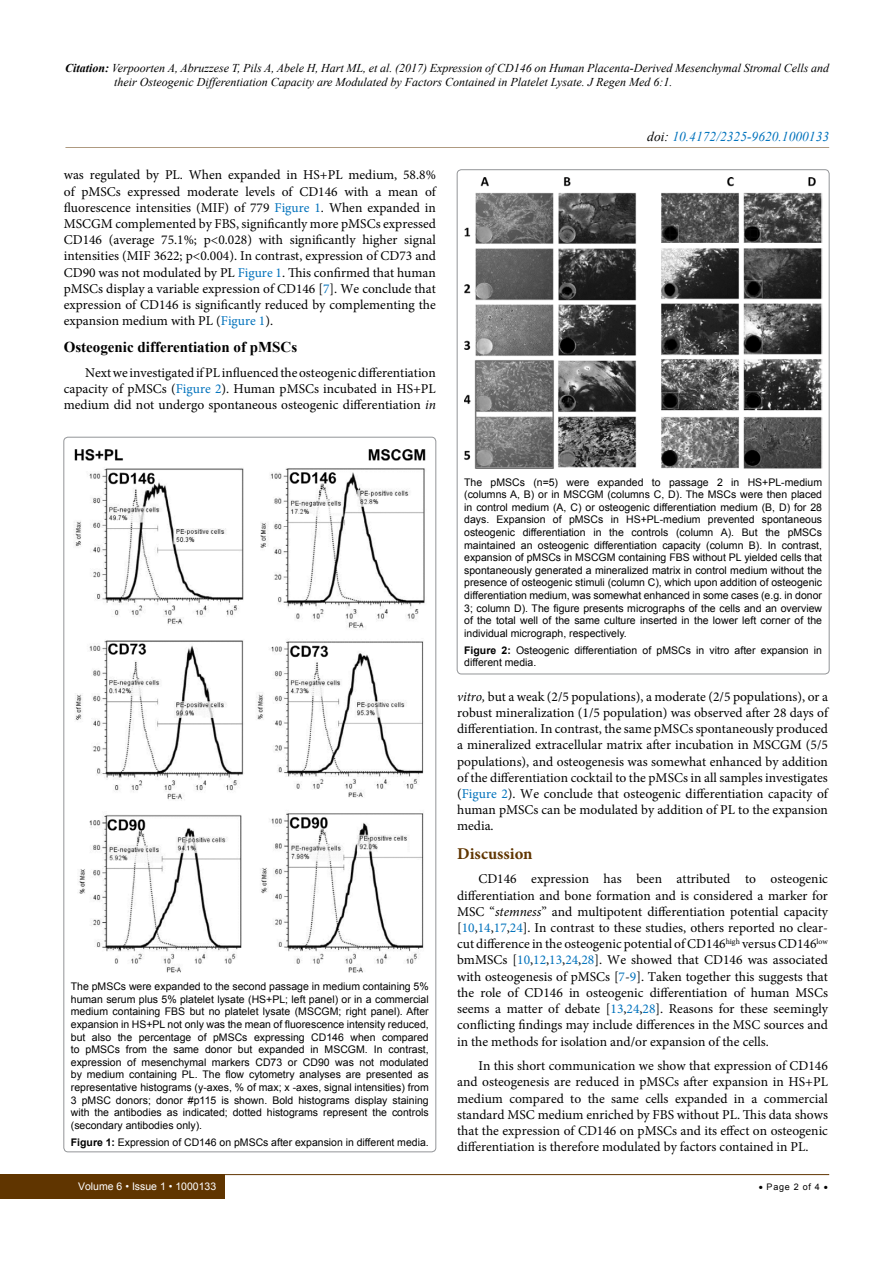
<style>
.page{position:relative;width:893px;height:1263px;background:#fff}
.page>*{position:absolute;margin:0;border:0;box-sizing:border-box;transform-origin:0 0}
.t1{font:700 16.5px "Minion Pro";color:#603500}
.t2{font:700 15px "Times New Roman";color:#000}
.t3{font:13.5px/16.2px "Minion Pro";color:#000;text-align:justify}
.t4{font:italic 13.5px "Times New Roman";color:#0072bc}
.t5{font:italic 12px/14.4px "Times New Roman";color:#000}
.t6{font:10.5px/12.6px "Arial";color:#000;text-align:justify}
.t7{font:10.5px "Arial";color:#fff}
.t8{font:9px "Arial";letter-spacing:.08em;color:#000}
.s1{font-weight:700}
.s2{color:#0072bc}
.s3{font-style:italic}
.s4{color:#000}
</style>
<div class="page">
<div style="left:0;top:1174px;width:225px;height:25px;background:#603500"></div>
<hr style="left:221px;top:1174px;width:608px;height:1px;background:#603500">
<hr style="left:65px;top:147px;width:764px;height:1px;background:#603500">
<img style="left:73px;top:449px;width:353px;height:524px">
<img style="left:464px;top:177px;width:358px;height:292px">
<p class="t5" style="left:114px;top:60px;width:716px;text-indent:-49px"><span class="s1">Citation:</span> Verpoorten A, Abruzzese T, Pils A, Abele H, Hart ML, et al. (2017) Expression of CD146 on Human Placenta-Derived Mesenchymal Stromal Cells and their Osteogenic Differentiation Capacity are Modulated by Factors Contained in Platelet Lysate. J Regen Med 6:1.</p>
<p class="t3" style="left:64px;top:167px;width:374px">was regulated by PL. When expanded in HS+PL medium, 58.8% of pMSCs expressed moderate levels of CD146 with a mean of fluorescence intensities (MIF) of 779 <span class="s2">Figure 1</span>. When expanded in MSCGM complemented by FBS, significantly more pMSCs expressed CD146 (average 75.1%; p&lt;0.028) with significantly higher signal intensities (MIF 3622; p&lt;0.004). In contrast, expression of CD73 and CD90 was not modulated by PL <span class="s2">Figure 1</span>. This confirmed that human pMSCs display a variable expression of CD146 [<span class="s2">7</span>]. We conclude that expression of CD146 is significantly reduced by complementing the expansion medium with PL (<span class="s2">Figure 1</span>).</p>
<p class="t2" style="left:64px;top:336px;width:235px">Osteogenic differentiation of pMSCs</p>
<p class="t3" style="left:64px;top:364px;width:374px;text-indent:21px">Next we investigated if PL influenced the osteogenic differentiation capacity of pMSCs (<span class="s2">Figure 2</span>). Human pMSCs incubated in HS+PL medium did not undergo spontaneous osteogenic differentiation <span class="s3">in</span></p>
<p class="t4" style="left:647px;top:127px;width:183px"><span class="s4">doi:</span> 10.4172/2325-9620.1000133</p>
<p class="t6" style="left:71px;top:980px;width:359px">The pMSCs were expanded to the second passage in medium containing 5% human serum plus 5% platelet lysate (HS+PL; left panel) or in a commercial medium containing FBS but no platelet lysate (MSCGM; right panel). After expansion in HS+PL not only was the mean of fluorescence intensity reduced, but also the percentage of pMSCs expressing CD146 when compared to pMSCs from the same donor but expanded in MSCGM. In contrast, expression of mesenchymal markers CD73 or CD90 was not modulated by medium containing PL. The flow cytometry analyses are presented as representative histograms (y-axes, % of max; x -axes, signal intensities) from 3 pMSC donors; donor #p115 is shown. Bold histograms display staining with the antibodies as indicated; dotted histograms represent the controls (secondary antibodies only).</p>
<p class="t6" style="left:71px;top:1136px;width:359px"><span class="s1">Figure 1:</span> Expression of CD146 on pMSCs after expansion in different media.</p>
<p class="t7" style="left:78px;top:1180px;width:140px">Volume 6 • Issue 1 • 1000133</p>
<p class="t6" style="left:464px;top:476px;width:359px">The pMSCs (n=5) were expanded to passage 2 in HS+PL-medium (columns A, B) or in MSCGM (columns C, D). The MSCs were then placed in control medium (A, C) or osteogenic differentiation medium (B, D) for 28 days. Expansion of pMSCs in HS+PL-medium prevented spontaneous osteogenic differentiation in the controls (column A). But the pMSCs maintained an osteogenic differentiation capacity (column B). In contrast, expansion of pMSCs in MSCGM containing FBS without PL yielded cells that spontaneously generated a mineralized matrix in control medium without the presence of osteogenic stimuli (column C), which upon addition of osteogenic differentiation medium, was somewhat enhanced in some cases (e.g. in donor 3; column D). The figure presents micrographs of the cells and an overview of the total well of the same culture inserted in the lower left corner of the individual micrograph, respectively.</p>
<p class="t6" style="left:464px;top:644px;width:359px"><span class="s1">Figure 2:</span> Osteogenic differentiation of pMSCs in vitro after expansion in different media.</p>
<p class="t3" style="left:457px;top:688px;width:372px"><span class="s3">vitro,</span> but a weak (2/5 populations), a moderate (2/5 populations), or a robust mineralization (1/5 population) was observed after 28 days of differentiation. In contrast, the same pMSCs spontaneously produced a mineralized extracellular matrix after incubation in MSCGM (5/5 populations), and osteogenesis was somewhat enhanced by addition of the differentiation cocktail to the pMSCs in all samples investigates (<span class="s2">Figure 2</span>). We conclude that osteogenic differentiation capacity of human pMSCs can be modulated by addition of PL to the expansion media.</p>
<p class="t1" style="left:457px;top:842px;width:77px">Discussion</p>
<p class="t3" style="left:457px;top:871px;width:372px;text-indent:21px">CD146 expression has been attributed to osteogenic differentiation and bone formation and is considered a marker for MSC “<span class="s3">stemness</span>” and multipotent differentiation potential capacity [<span class="s2">10</span>,<span class="s2">14</span>,<span class="s2">17</span>,<span class="s2">24</span>]. In contrast to these studies, others reported no clear&shy;cut difference in the osteogenic potential of CD146<sup>high</sup> versus CD146<sup>low </sup>bmMSCs [<span class="s2">10</span>,<span class="s2">12</span>,<span class="s2">13</span>,<span class="s2">24</span>,<span class="s2">28</span>]. We showed that CD146 was associated with osteogenesis of pMSCs [<span class="s2">7</span>-<span class="s2">9</span>]. Taken together this suggests that the role of CD146 in osteogenic differentiation of human MSCs seems a matter of debate [<span class="s2">13</span>,<span class="s2">24</span>,<span class="s2">28</span>]. Reasons for these seemingly conflicting findings may include differences in the MSC sources and in the methods for isolation and/or expansion of the cells.</p>
<p class="t3" style="left:457px;top:1058px;width:372px;text-indent:21px">In this short communication we show that expression of CD146 and osteogenesis are reduced in pMSCs after expansion in HS+PL medium compared to the same cells expanded in a commercial standard MSC medium enriched by FBS without PL. This data shows that the expression of CD146 on pMSCs and its effect on osteogenic differentiation is therefore modulated by factors contained in PL.</p>
<p class="t8" style="left:759px;top:1181px;width:71px">• Page 2 of 4 •</p>
</div>
